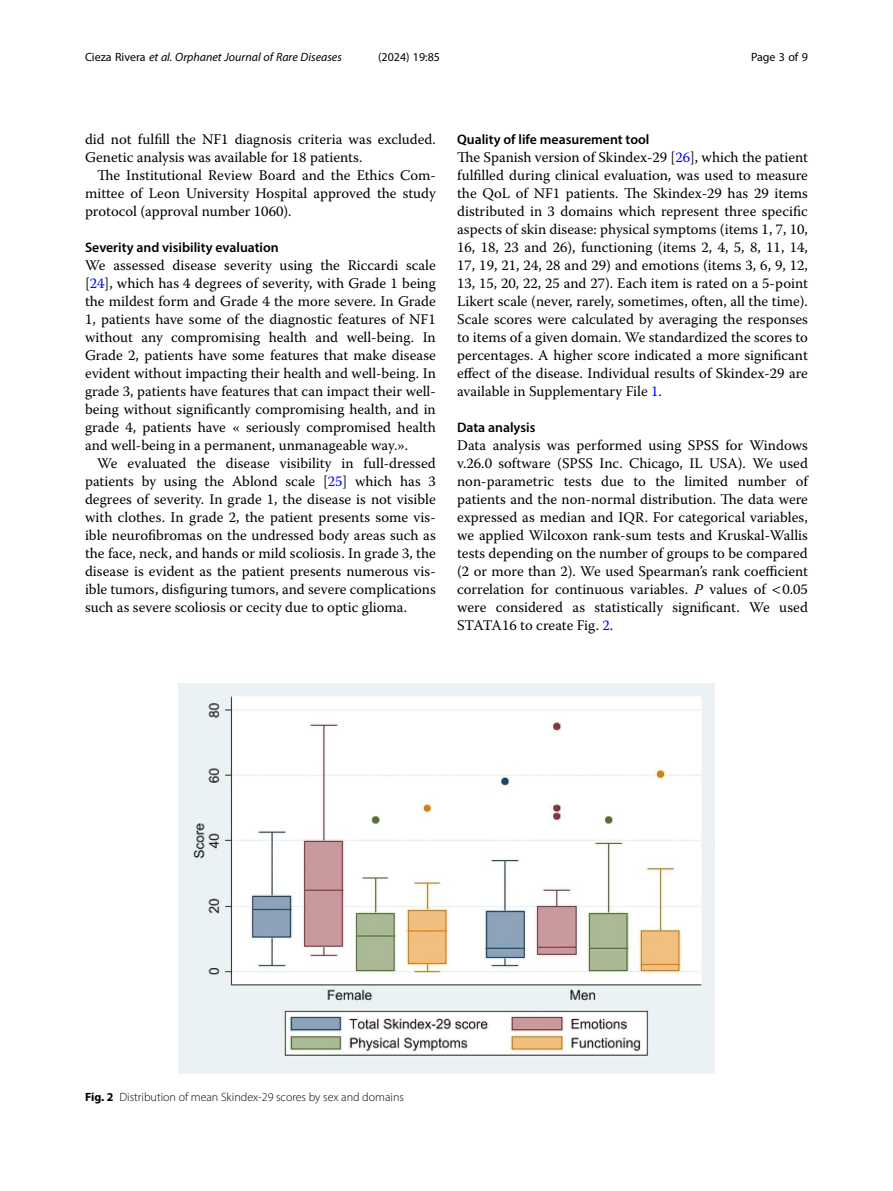
<style>
.page{position:relative;width:893px;height:1191px;background:#fff}
.page>*{position:absolute;margin:0;border:0;box-sizing:border-box;transform-origin:0 0}
.Body_Text{font:14.7px/18px "Warnock Pro";color:#000;text-align:justify}
.Body_Text_Indent{font:14.7px/18px "Warnock Pro";color:#000;text-align:justify}
.Head_2{font:600 13.8px "Myriad Pro";color:#000}
.Figure_Caption{font:300 12px "Myriad Pro";color:#000}
.t1{font:italic 12px "Myriad Pro";color:#000}
.t2{font:12px "Myriad Pro";color:#000}
.s1{font-style:normal}
.s2{color:#00f}
.s3{font-style:italic}
.s4{font-weight:700}
</style>
<div class="page">
<img style="left:178px;top:684px;width:536px;height:390px">
<p class="t1" style="left:85px;top:50px;width:258px"><span class="s1">Cieza Rivera</span> et al. Orphanet Journal of Rare Diseases</p>
<p class="t2" style="left:378px;top:50px;width:63px">(2024) 19:85</p>
<p class="t2" style="left:751px;top:50px;width:58px">Page 3 of 9</p>
<p class="Body_Text_Indent" style="left:85px;top:130px;width:352px">did not fulfill the NF1 diagnosis criteria was excluded.<br>Genetic analysis was available for 18 patients.</p>
<p class="Body_Text_Indent" style="left:85px;top:166px;width:352px;text-indent:12px">The Institutional Review Board and the Ethics Com&shy;mittee of Leon University Hospital approved the study protocol (approval number 1060).</p>
<p class="Head_2" style="left:85px;top:239px;width:195px">Severity and visibility evaluation</p>
<p class="Body_Text" style="left:85px;top:256px;width:352px">We assessed disease severity using the Riccardi scale [<span class="s2">24</span>], which has 4 degrees of severity, with Grade 1 being the mildest form and Grade 4 the more severe. In Grade 1, patients have some of the diagnostic features of NF1 without any compromising health and well-being. In Grade 2, patients have some features that make disease evident without impacting their health and well-being. In grade 3, patients have features that can impact their well&shy;being without significantly compromising health, and in grade 4, patients have « seriously compromised health and well-being in a permanent, unmanageable way.».</p>
<p class="Body_Text_Indent" style="left:85px;top:454px;width:352px;text-indent:12px">We evaluated the disease visibility in full-dressed patients by using the Ablond scale [<span class="s2">25</span>] which has 3 degrees of severity. In grade 1, the disease is not visible with clothes. In grade 2, the patient presents some vis&shy;ible neurofibromas on the undressed body areas such as the face, neck, and hands or mild scoliosis. In grade 3, the disease is evident as the patient presents numerous vis&shy;ible tumors, disfiguring tumors, and severe complications such as severe scoliosis or cecity due to optic glioma.</p>
<p class="Head_2" style="left:457px;top:131px;width:194px">Quality of life measurement tool</p>
<p class="Body_Text" style="left:457px;top:148px;width:352px">The Spanish version of Skindex-29 [<span class="s2">26</span>], which the patient fulfilled during clinical evaluation, was used to measure the QoL of NF1 patients. The Skindex-29 has 29 items distributed in 3 domains which represent three specific aspects of skin disease: physical symptoms (items 1, 7, 10, 16, 18, 23 and 26), functioning (items 2, 4, 5, 8, 11, 14, 17, 19, 21, 24, 28 and 29) and emotions (items 3, 6, 9, 12, 13, 15, 20, 22, 25 and 27). Each item is rated on a 5-point Likert scale (never, rarely, sometimes, often, all the time).<br>Scale scores were calculated by averaging the responses to items of a given domain. We standardized the scores to percentages. A higher score indicated a more significant effect of the disease. Individual results of Skindex-29 are available in Supplementary File <span class="s2">1</span>.</p>
<p class="Head_2" style="left:457px;top:419px;width:80px">Data analysis</p>
<p class="Body_Text" style="left:457px;top:436px;width:352px">Data analysis was performed using SPSS for Windows v.26.0 software (SPSS Inc. Chicago, IL USA). We used non-parametric tests due to the limited number of patients and the non-normal distribution. The data were expressed as median and IQR. For categorical variables, we applied Wilcoxon rank-sum tests and Kruskal-Wallis tests depending on the number of groups to be compared (2 or more than 2). We used Spearman’s rank coefficient correlation for continuous variables. <span class="s3">P</span> values of 0.05 were considered as statistically significant. We used STATA16 to create Fig. <span class="s2">2</span>.</p>
<p class="Figure_Caption" style="left:85px;top:1089px;width:320px"><span class="s4">Fig. 2</span> Distribution of mean Skindex-29 scores by sex and domains</p>
</div>
